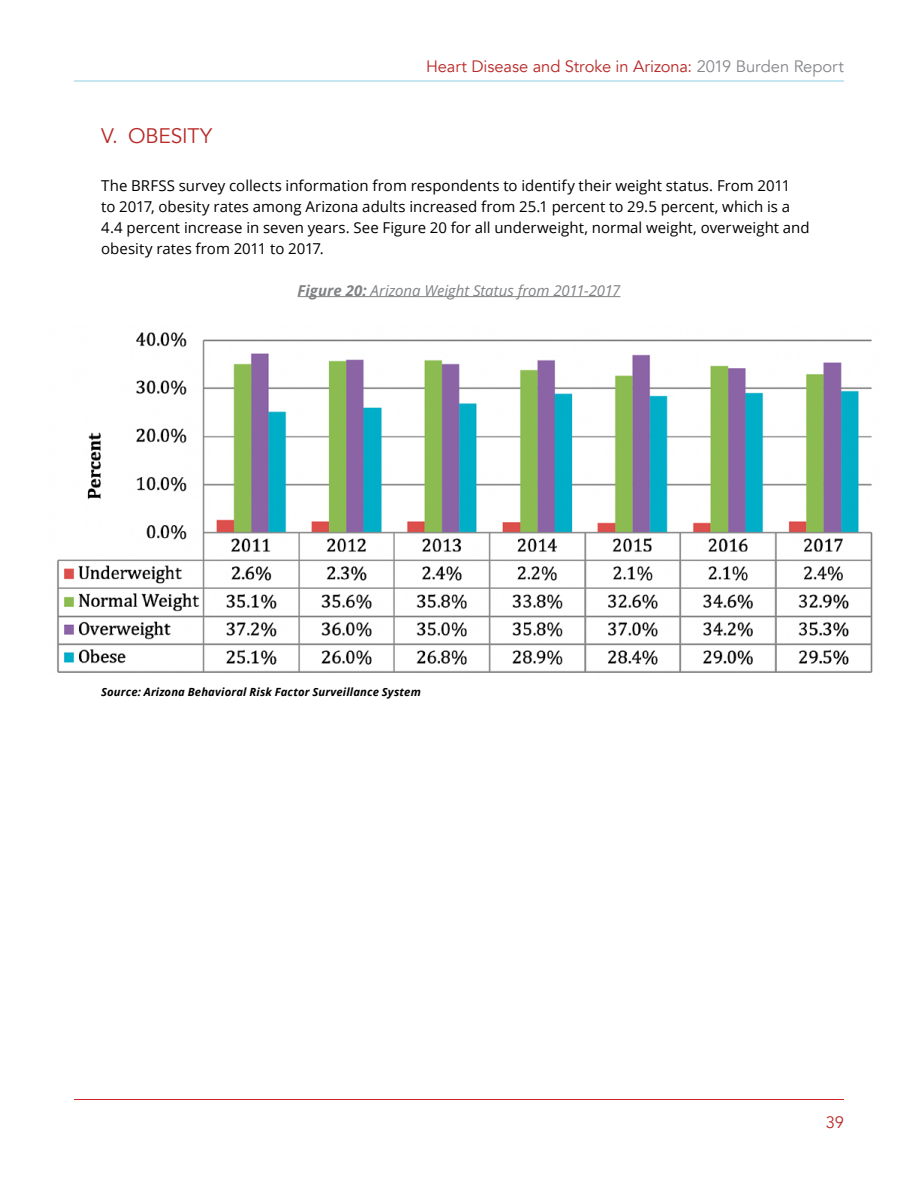
<style>
.page{position:relative;width:918px;height:1188px;background:#fff}
.page>*{position:absolute;margin:0;border:0;box-sizing:border-box;transform-origin:0 0}
.Section_Header{font:21px "Avenir";letter-spacing:-.01em;color:#b82927}
.t1{font:16.5px "Avenir";letter-spacing:-.005em;color:#b82927}
.Copy{font:15px/21px "Open Sans";color:#000}
.Figure_Styles{font:italic 15px "Open Sans";letter-spacing:-.005em;color:#808285}
.Footnotes{font:italic 700 11.25px "Open Sans";letter-spacing:.015em;color:#000}
.s1{color:#85868b}
.s2{font-weight:700}
</style>
<div class="page">
<hr style="left:74px;top:81px;width:770px;height:1px;background:#90d1e2">
<hr style="left:74px;top:1099px;width:770px;height:1px;background:#d2232a">
<hr style="left:298px;top:296px;width:322px;height:1px;background:#808285">
<img style="left:57px;top:332px;width:816px;height:341px">
<p class="t1" style="left:426px;top:57px;width:419px">Heart Disease and Stroke in Arizona: <span class="s1">2019 Burden Report</span></p>
<p class="Section_Header" style="left:101px;top:123px;width:113px">V. OBESITY</p>
<p class="Copy" style="left:101px;top:174px;width:710px">The BRFSS survey collects information from respondents to identify their weight status. From 2011<br>to 2017, obesity rates among Arizona adults increased from 25.1 percent to 29.5 percent, which is a 4.4 percent increase in seven years. See Figure 20 for all underweight, normal weight, overweight and obesity rates from 2011 to 2017.</p>
<p class="Figure_Styles" style="left:298px;top:280px;width:324px"><span class="s2">Figure 20:</span> Arizona Weight Status from 2011-2017</p>
<p class="Footnotes" style="left:101px;top:684px;width:321px">Source: Arizona Behavioral Risk Factor Surveillance System</p>
<p class="t1" style="left:826px;top:1113px;width:20px">39</p>
</div>
